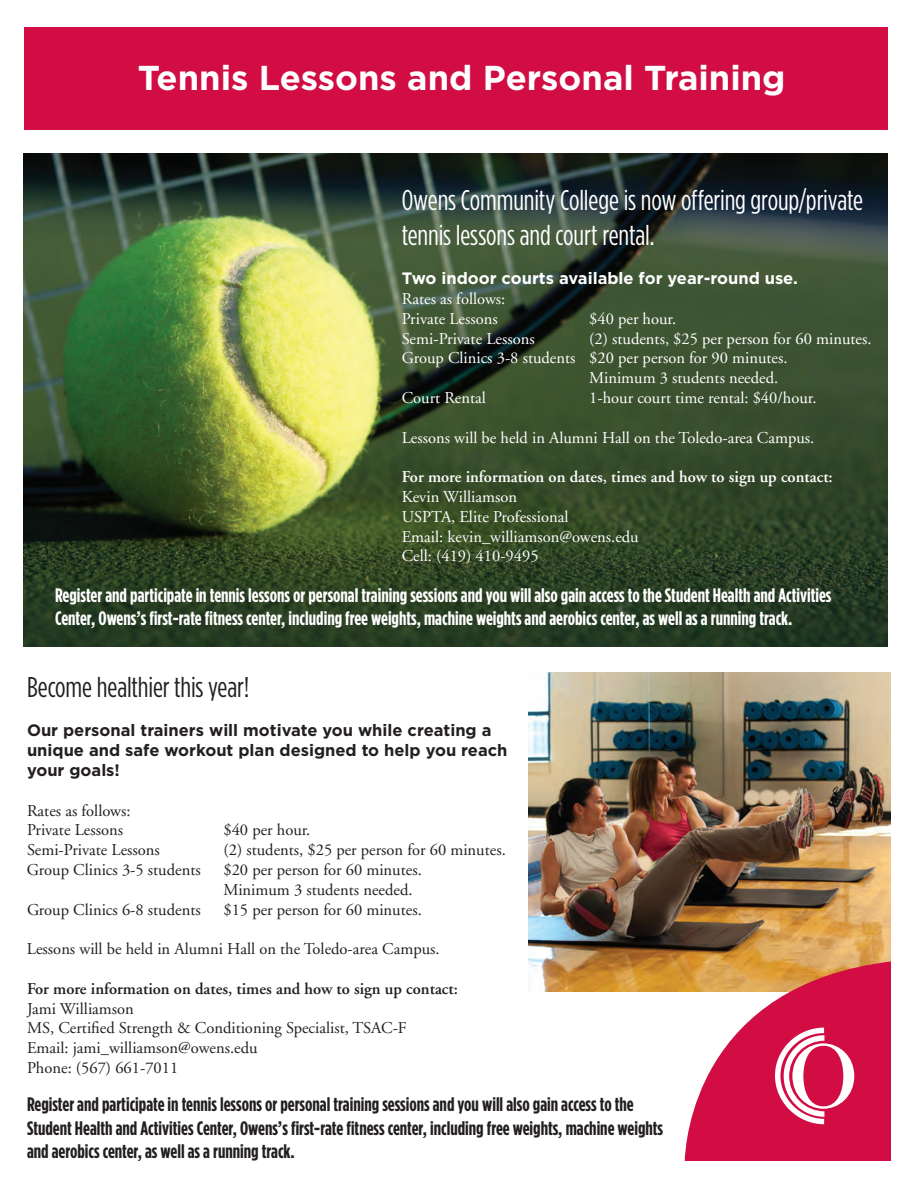
<style>
.page{position:relative;width:918px;height:1188px;background:#fff}
.page>*{position:absolute;margin:0;border:0;box-sizing:border-box;transform-origin:0 0}
.t1{font:700 34.5px "Gotham";color:#fff}
.t2{font:28.5px/34.2px "Gotham Condensed";letter-spacing:-.005em;color:#fff}
.t3{font:28.5px "Gotham Condensed";letter-spacing:-.005em;color:#231f20}
.t4{font:700 19.5px/23.4px "Gotham Condensed";color:#231f20}
.t5{font:700 19.5px/23.4px "Gotham Condensed";color:#fff}
.t6{font:16.5px/19.8px "Adobe Garamond";color:#231f20}
.t7{font:16.5px/19.8px "Adobe Garamond";color:#fff}
.t8{font:700 16.5px/19.8px "Gotham";color:#231f20}
.t9{font:600 16.5px "Adobe Garamond";color:#fff}
.t10{font:600 16.5px "Adobe Garamond";color:#231f20}
.t11{font:700 16.5px "Gotham";color:#fff}
</style>
<div class="page">
<img style="left:528px;top:673px;width:363px;height:318px">
<img style="left:24px;top:153px;width:864px;height:494px">
<svg style="left:685px;top:961px;width:206px;height:200px"></svg>
<div style="left:24px;top:27px;width:864px;height:103px;background:#d20d44"></div>
<h1 class="t1" style="left:138px;top:58px;width:649px">Tennis Lessons and Personal Training</h1>
<h2 class="t2" style="left:402px;top:183px;width:463px">Owens Community College is now offering group/private tennis lessons and court rental.</h2>
<p class="t11" style="left:402px;top:269px;width:398px">Two indoor courts available for year-round use.</p>
<p class="t7" style="left:402px;top:289px;width:105px">Rates as follows:<br>Private Lessons</p>
<p class="t7" style="left:589px;top:309px;width:88px">$40 per hour.</p>
<p class="t7" style="left:402px;top:329px;width:134px">Semi-Private Lessons</p>
<p class="t7" style="left:589px;top:329px;width:284px">(2) students, $25 per person for 60 minutes.</p>
<p class="t7" style="left:402px;top:349px;width:387px">Group Clinics 3-8 students $20 per person for 90 minutes.</p>
<p class="t7" style="left:589px;top:368px;width:191px">Minimum 3 students needed.</p>
<p class="t7" style="left:402px;top:388px;width:86px">Court Rental</p>
<p class="t7" style="left:589px;top:388px;width:229px">1-hour court time rental: $40/hour.</p>
<p class="t7" style="left:402px;top:428px;width:414px">Lessons will be held in Alumni Hall on the Toledo-area Campus.</p>
<p class="t9" style="left:402px;top:468px;width:433px">For more information on dates, times and how to sign up contact:</p>
<p class="t7" style="left:402px;top:487px;width:238px">Kevin Williamson<br>USPTA, Elite Professional<br>Email: kevin_williamson@owens.edu<br>Cell: (419) 410-9495</p>
<p class="t5" style="left:55px;top:583px;width:778px">Register and participate in tennis lessons or personal training sessions and you will also gain access to the Student Health and Activities<br>Center, Owens’s first-rate fitness center, including free weights, machine weights and aerobics center, as well as a running track.</p>
<h2 class="t3" style="left:27px;top:672px;width:224px">Become healthier this year!</h2>
<p class="t8" style="left:27px;top:720px;width:482px">Our personal trainers will motivate you while creating a unique and safe workout plan designed to help you reach your goals!</p>
<p class="t6" style="left:27px;top:801px;width:105px">Rates as follows:<br>Private Lessons</p>
<p class="t6" style="left:223px;top:821px;width:88px">$40 per hour.</p>
<p class="t6" style="left:27px;top:841px;width:134px">Semi-Private Lessons</p>
<p class="t6" style="left:223px;top:841px;width:284px">(2) students, $25 per person for 60 minutes.</p>
<p class="t6" style="left:27px;top:860px;width:175px">Group Clinics 3-5 students</p>
<p class="t6" style="left:223px;top:860px;width:200px">$20 per person for 60 minutes.<br>Minimum 3 students needed.</p>
<p class="t6" style="left:27px;top:900px;width:175px">Group Clinics 6-8 students</p>
<p class="t6" style="left:223px;top:900px;width:200px">$15 per person for 60 minutes.</p>
<p class="t6" style="left:27px;top:940px;width:414px">Lessons will be held in Alumni Hall on the Toledo-area Campus.</p>
<p class="t10" style="left:27px;top:980px;width:433px">For more information on dates, times and how to sign up contact:</p>
<p class="t6" style="left:27px;top:999px;width:381px">Jami Williamson<br>MS, Certified Strength &amp; Conditioning Specialist, TSAC-F Email: jami_williamson@owens.edu<br>Phone: (567) 661-7011</p>
<p class="t4" style="left:27px;top:1092px;width:638px">Register and participate in tennis lessons or personal training sessions and you will also gain access to the<br>Student Health and Activities Center, Owens’s first-rate fitness center, including free weights, machine weights and aerobics center, as well as a running track.</p>
</div>
